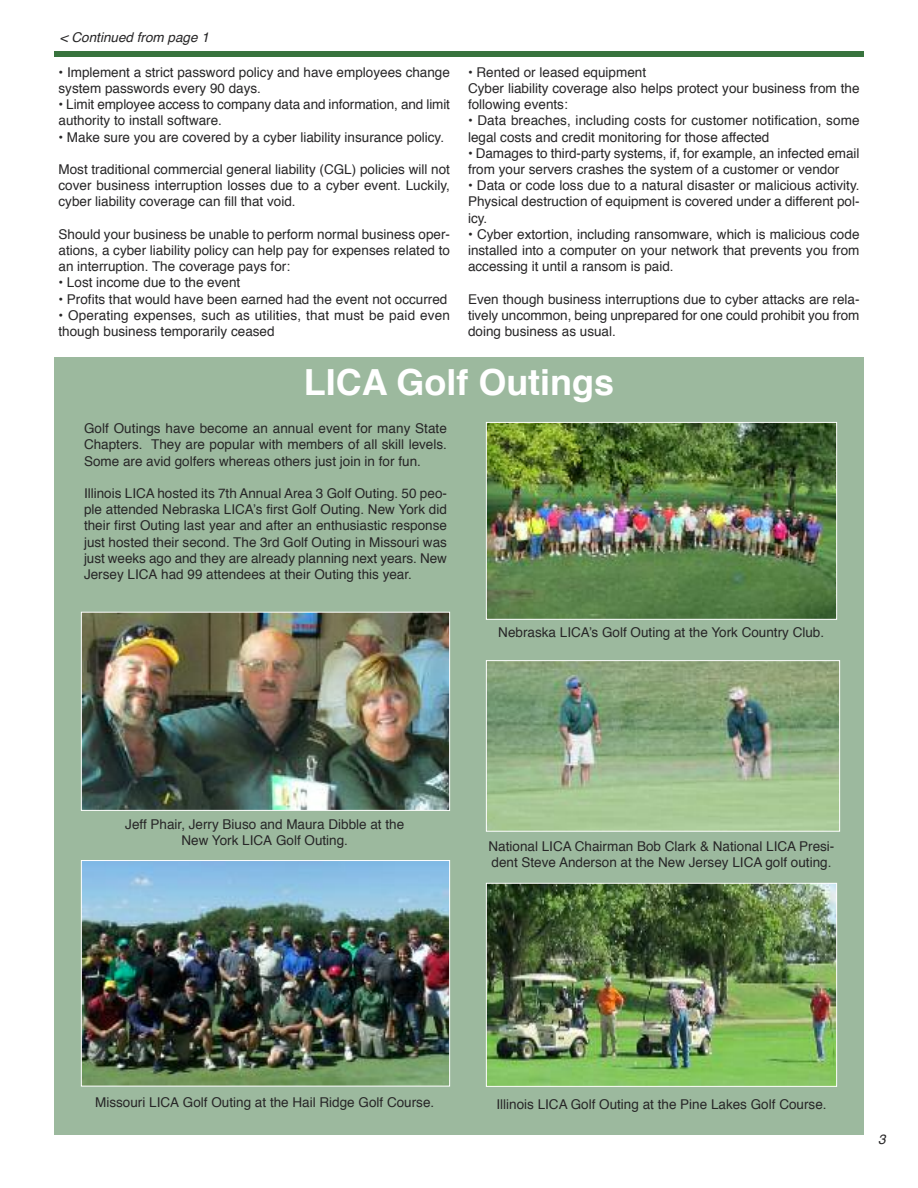
<style>
.page{position:relative;width:918px;height:1188px;background:#fff}
.page>*{position:absolute;margin:0;border:0;box-sizing:border-box;transform-origin:0 0}
.t1{font:700 36px "Helvetica";color:#fff}
.t2{font:13.5px/16.2px "Helvetica";color:#272627}
.t3{font:italic 13.5px "Helvetica";color:#272627}
</style>
<div class="page">
<div style="left:54px;top:357px;width:810px;height:777px;background:#9cb99e"></div>
<img style="left:83px;top:862px;width:365px;height:222px">
<div style="left:81px;top:860px;width:369px;height:226px;border:1px solid #fff"></div>
<img style="left:83px;top:614px;width:365px;height:195px">
<div style="left:81px;top:612px;width:369px;height:199px;border:1px solid #fff"></div>
<img style="left:488px;top:662px;width:350px;height:168px">
<div style="left:486px;top:660px;width:354px;height:172px;border:1px solid #fff"></div>
<img style="left:488px;top:885px;width:347px;height:200px">
<div style="left:486px;top:883px;width:351px;height:204px;border:1px solid #fff"></div>
<img style="left:488px;top:424px;width:347px;height:194px">
<div style="left:486px;top:422px;width:351px;height:198px;border:1px solid #fff"></div>
<div style="left:54px;top:51px;width:810px;height:6px;background:#38733d"></div>
<p class="t3" style="left:60px;top:32px;width:150px">&lt; Continued from page 1</p>
<p class="t2" style="left:58px;top:65px;width:393px">• Implement a strict password policy and have employees change system passwords every 90 days.</p>
<p class="t2" style="left:59px;top:98px;width:393px">• Limit employee access to company data and information, and limit authority to install software.</p>
<p class="t2" style="left:59px;top:130px;width:387px">• Make sure you are covered by a cyber liability insurance policy.</p>
<p class="t2" style="left:59px;top:162px;width:393px;text-align:justify">Most traditional commercial general liability (CGL) policies will not cover business interruption losses due to a cyber event. Luckily, cyber liability coverage can fill that void.</p>
<p class="t2" style="left:59px;top:227px;width:393px;text-align:justify">Should your business be unable to perform normal business oper&shy;ations, a cyber liability policy can help pay for expenses related to an interruption. The coverage pays for:</p>
<p class="t2" style="left:59px;top:276px;width:183px">• Lost income due to the event</p>
<p class="t2" style="left:59px;top:292px;width:390px">• Profits that would have been earned had the event not occurred</p>
<p class="t2" style="left:59px;top:308px;width:393px">• Operating expenses, such as utilities, that must be paid even though business temporarily ceased</p>
<p class="t2" style="left:468px;top:65px;width:393px">• Rented or leased equipment<br>Cyber liability coverage also helps protect your business from the following events:</p>
<p class="t2" style="left:468px;top:114px;width:393px">• Data breaches, including costs for customer notification, some legal costs and credit monitoring for those affected</p>
<p class="t2" style="left:468px;top:146px;width:393px">• Damages to third-party systems, if, for example, an infected email from your servers crashes the system of a customer or vendor</p>
<p class="t2" style="left:468px;top:179px;width:393px;text-align:justify">• Data or code loss due to a natural disaster or malicious activity.<br>Physical destruction of equipment is covered under a different pol&shy;icy.</p>
<p class="t2" style="left:468px;top:227px;width:393px;text-align:justify">• Cyber extortion, including ransomware, which is malicious code installed into a computer on your network that prevents you from accessing it until a ransom is paid.</p>
<p class="t2" style="left:468px;top:292px;width:393px;text-align:justify">Even though business interruptions due to cyber attacks are rela&shy;tively uncommon, being unprepared for one could prohibit you from doing business as usual.</p>
<h1 class="t1" style="left:304px;top:367px;width:312px">LICA Golf Outings</h1>
<p class="t2" style="left:84px;top:421px;width:365px;text-align:justify">Golf Outings have become an annual event for many State Chapters. They are popular with members of all skill levels.<br>Some are avid golfers whereas others just join in for fun.</p>
<p class="t2" style="left:84px;top:486px;width:365px;text-align:justify">Illinois LICA hosted its 7th Annual Area 3 Golf Outing. 50 peo&shy;ple attended Nebraska LICA’s first Golf Outing. New York did their first Outing last year and after an enthusiastic response just hosted their second. The 3rd Golf Outing in Missouri was just weeks ago and they are already planning next years. New Jersey LICA had 99 attendees at their Outing this year.</p>
<p class="t2" style="left:125px;top:817px;width:280px;text-align:center">Jeff Phair, Jerry Biuso and Maura Dibble at the<br>New York LICA Golf Outing.</p>
<p class="t2" style="left:498px;top:626px;width:327px">Nebraska LICA’s Golf Outing at the York Country Club.</p>
<p class="t2" style="left:489px;top:839px;width:347px">National LICA Chairman Bob Clark &amp; National LICA Presi&shy;dent Steve Anderson at the New Jersey LICA golf outing.</p>
<p class="t2" style="left:95px;top:1096px;width:341px">Missouri LICA Golf Outing at the Hail Ridge Golf Course.</p>
<p class="t2" style="left:496px;top:1097px;width:332px">Illinois LICA Golf Outing at the Pine Lakes Golf Course.</p>
<p class="t3" style="left:878px;top:1134px;width:9px">3</p>
</div>
